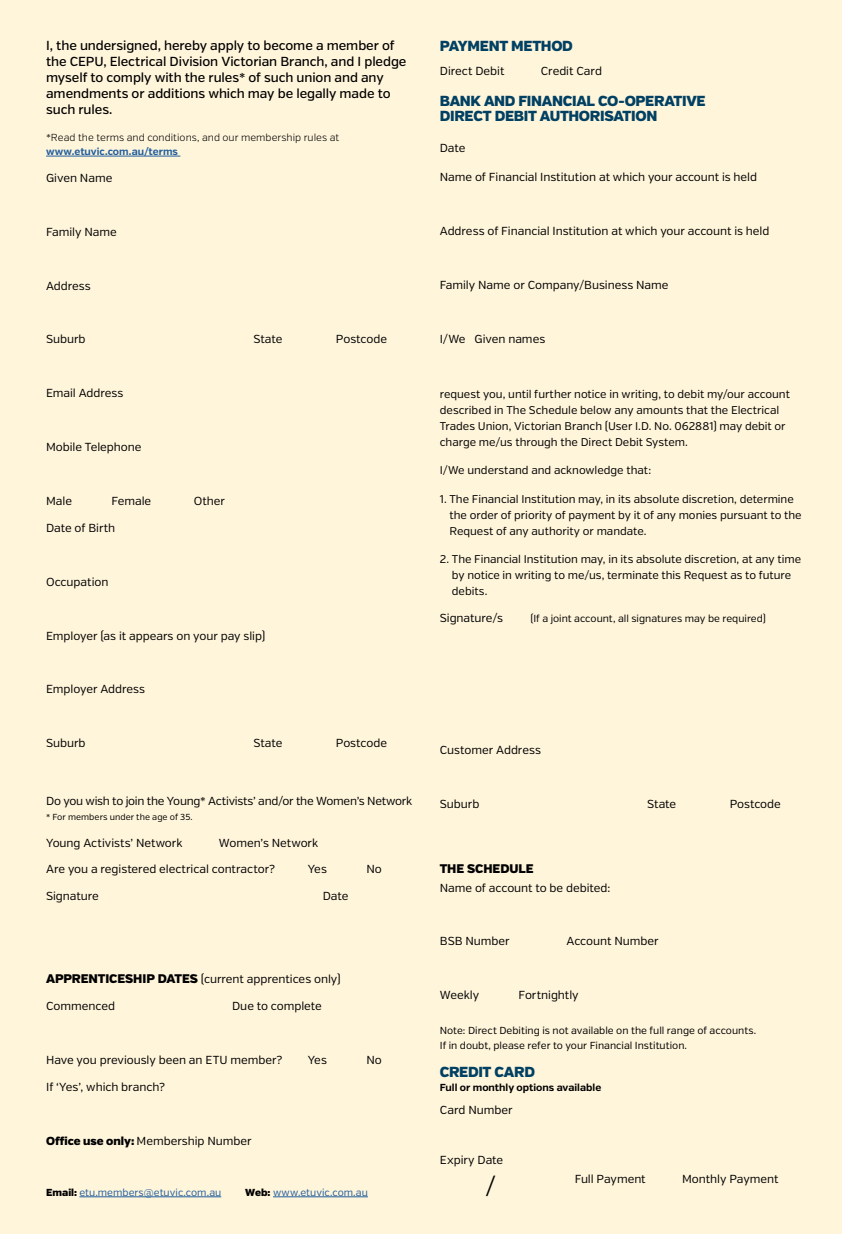
<style>
.page{position:relative;width:842px;height:1234px;background:#fff}
.page>*{position:absolute;margin:0;border:0;box-sizing:border-box;transform-origin:0 0}
.t1{font:23.25px "Verb";color:#000}
.t2{font:900 14.55px/15.6px "Verb";letter-spacing:-.02em;color:#004062}
.t3{font:500 13.05px/16px "Verb";letter-spacing:-.005em;color:#000}
.t4{font:900 12.45px "Verb";letter-spacing:-.005em;color:#000}
.t5{font:11.7px "Verb";letter-spacing:-.005em;color:#000}
.t6{font:11.7px "Verb";letter-spacing:-.025em;color:#000}
.t7{font:11.25px/16px "Verb";letter-spacing:-.005em;color:#000}
.t8{font:10.2px/14.5px "Verb";color:#000}
.t9{font:10.2px "Verb";color:#215e9e}
.t10{font:300 10.2px "Verb";color:#000}
.t11{font:700 10.2px "Verb";color:#000}
.t12{font:700 10.2px "Verb";color:#215e9e}
.t13{font:8.7px "Verb";letter-spacing:.005em;color:#000}
.s1{font-weight:900;font-size:12.45px}
.s2{font-weight:900}
.s3{font-weight:900;color:#000}
</style>
<div class="page">
<div style="left:0;top:0;width:842px;height:1233px;background:#fff5db"></div>
<hr style="left:46px;top:156px;width:134px;height:1px;background:#215e9e">
<hr style="left:79px;top:1196px;width:142px;height:1px;background:#215e9e">
<hr style="left:273px;top:1196px;width:95px;height:1px;background:#215e9e">
<p class="t3" style="left:46px;top:37px;width:362px">I, the undersigned, hereby apply to become a member of the CEPU, Electrical Division Victorian Branch, and I pledge myself to comply with the rules* of such union and any amendments or additions which may be legally made to such rules.</p>
<p class="t10" style="left:46px;top:131px;width:295px">*Read the terms and conditions, and our membership rules at</p>
<p class="t12" style="left:46px;top:145px;width:133px">www.etuvic.com.au/terms</p>
<p class="t5" style="left:46px;top:171px;width:68px">Given Name</p>
<p class="t5" style="left:46px;top:225px;width:72px">Family Name</p>
<p class="t5" style="left:46px;top:278px;width:46px">Address</p>
<p class="t5" style="left:46px;top:332px;width:41px">Suburb</p>
<p class="t5" style="left:254px;top:332px;width:31px">State</p>
<p class="t5" style="left:336px;top:332px;width:53px">Postcode</p>
<p class="t5" style="left:46px;top:386px;width:79px">Email Address</p>
<p class="t5" style="left:46px;top:440px;width:97px">Mobile Telephone</p>
<p class="t5" style="left:46px;top:493px;width:27px">Male</p>
<p class="t5" style="left:111px;top:493px;width:41px">Female</p>
<p class="t5" style="left:194px;top:493px;width:33px">Other</p>
<p class="t5" style="left:46px;top:520px;width:71px">Date of Birth</p>
<p class="t5" style="left:46px;top:574px;width:64px">Occupation</p>
<p class="t5" style="left:46px;top:628px;width:221px">Employer (as it appears on your pay slip)</p>
<p class="t5" style="left:46px;top:682px;width:101px">Employer Address</p>
<p class="t5" style="left:46px;top:736px;width:41px">Suburb</p>
<p class="t5" style="left:253px;top:736px;width:31px">State</p>
<p class="t5" style="left:336px;top:736px;width:53px">Postcode</p>
<p class="t6" style="left:46px;top:793px;width:368px">Do you wish to join the Young* Activists’ and/or the Women’s Network</p>
<p class="t13" style="left:46px;top:811px;width:148px">* For members under the age of 35.</p>
<p class="t5" style="left:46px;top:835px;width:138px">Young Activists’ Network</p>
<p class="t5" style="left:219px;top:835px;width:101px">Women’s Network</p>
<p class="t5" style="left:46px;top:862px;width:231px">Are you a registered electrical contractor?</p>
<p class="t5" style="left:308px;top:862px;width:21px">Yes</p>
<p class="t5" style="left:366px;top:862px;width:17px">No</p>
<p class="t5" style="left:46px;top:889px;width:54px">Signature</p>
<p class="t5" style="left:323px;top:889px;width:27px">Date</p>
<p class="t5" style="left:46px;top:971px;width:296px"><span class="s1">APPRENTICESHIP DATES</span> (current apprentices only)</p>
<p class="t5" style="left:46px;top:998px;width:70px">Commenced</p>
<p class="t5" style="left:232px;top:998px;width:91px">Due to complete</p>
<p class="t5" style="left:46px;top:1052px;width:238px">Have you previously been an ETU member?</p>
<p class="t5" style="left:308px;top:1052px;width:21px">Yes</p>
<p class="t5" style="left:366px;top:1052px;width:17px">No</p>
<p class="t5" style="left:46px;top:1079px;width:120px">If ‘Yes’, which branch?</p>
<p class="t5" style="left:46px;top:1133px;width:207px"><span class="s2">Office use only:</span> Membership Number</p>
<p class="t9" style="left:46px;top:1185px;width:177px"><span class="s3">Email:</span> etu.members@etuvic.com.au</p>
<p class="t9" style="left:245px;top:1185px;width:124px"><span class="s3">Web:</span> www.etuvic.com.au</p>
<p class="t2" style="left:440px;top:39px;width:135px">PAYMENT METHOD</p>
<p class="t5" style="left:440px;top:64px;width:66px">Direct Debit</p>
<p class="t5" style="left:541px;top:64px;width:63px">Credit Card</p>
<p class="t2" style="left:440px;top:93px;width:267px">BANK AND FINANCIAL CO-OPERATIVE<br>DIRECT DEBIT AUTHORISATION</p>
<p class="t5" style="left:440px;top:141px;width:27px">Date</p>
<p class="t5" style="left:440px;top:170px;width:319px">Name of Financial Institution at which your account is held</p>
<p class="t5" style="left:440px;top:224px;width:331px">Address of Financial Institution at which your account is held</p>
<p class="t5" style="left:440px;top:278px;width:230px">Family Name or Company/Business Name</p>
<p class="t5" style="left:440px;top:331px;width:107px">I/We Given names</p>
<p class="t7" style="left:440px;top:386px;width:352px">request you, until further notice in writing, to debit my/our account described in The Schedule below any amounts that the Electrical Trades Union, Victorian Branch (User I.D. No. 062881) may debit or charge me/us through the Direct Debit System.</p>
<p class="t7" style="left:440px;top:462px;width:213px">I/We understand and acknowledge that:</p>
<p class="t7" style="left:449px;top:490px;width:354px;text-indent:-10px">1. The Financial Institution may, in its absolute discretion, determine the order of priority of payment by it of any monies pursuant to the<br>Request of any authority or mandate.</p>
<p class="t7" style="left:452px;top:551px;width:351px;text-indent:-12px">2. The Financial Institution may, in its absolute discretion, at any time by notice in writing to me/us, terminate this Request as to future debits.</p>
<p class="t5" style="left:440px;top:610px;width:65px">Signature/s</p>
<p class="t8" style="left:530px;top:611px;width:237px">(If a joint account, all signatures may be required)</p>
<p class="t5" style="left:440px;top:742px;width:103px">Customer Address</p>
<p class="t5" style="left:440px;top:796px;width:41px">Suburb</p>
<p class="t5" style="left:647px;top:796px;width:31px">State</p>
<p class="t5" style="left:730px;top:796px;width:53px">Postcode</p>
<p class="t4" style="left:440px;top:860px;width:95px">THE SCHEDULE</p>
<p class="t5" style="left:440px;top:880px;width:172px">Name of account to be debited:</p>
<p class="t5" style="left:440px;top:934px;width:71px">BSB Number</p>
<p class="t5" style="left:567px;top:934px;width:93px">Account Number</p>
<p class="t5" style="left:440px;top:987px;width:41px">Weekly</p>
<p class="t5" style="left:519px;top:987px;width:62px">Fortnightly</p>
<p class="t8" style="left:440px;top:1023px;width:318px">Note: Direct Debiting is not available on the full range of accounts.<br>If in doubt, please refer to your Financial Institution.</p>
<p class="t2" style="left:440px;top:1064px;width:97px">CREDIT CARD</p>
<p class="t11" style="left:440px;top:1081px;width:163px">Full or monthly options available</p>
<p class="t5" style="left:440px;top:1102px;width:74px">Card Number</p>
<p class="t5" style="left:440px;top:1152px;width:65px">Expiry Date</p>
<h1 class="t1" style="left:485px;top:1171px;width:12px">/</h1>
<p class="t5" style="left:575px;top:1171px;width:73px">Full Payment</p>
<p class="t5" style="left:682px;top:1171px;width:98px">Monthly Payment</p>
</div>
